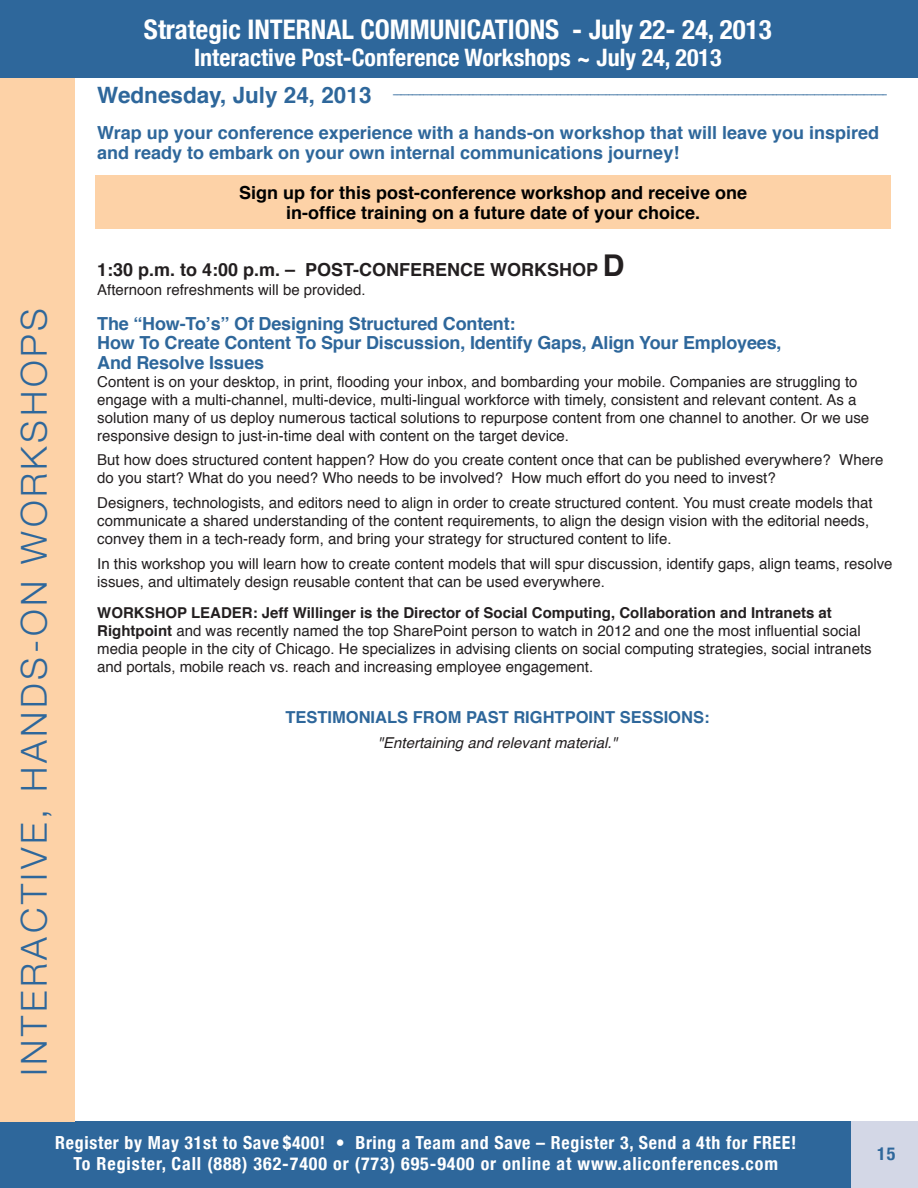
<style>
.page{position:relative;width:918px;height:1188px;background:#fff}
.page>*{position:absolute;margin:0;border:0;box-sizing:border-box;transform-origin:0 0}
.t1{font:300 36px "Helvetica Neue";color:#2e679b}
.t2{font:700 condensed 27px "Helvetica Neue";color:#fff}
.t3{font:700 condensed 24px "Helvetica Neue";color:#fff}
.t4{font:700 22.5px "Helvetica";color:#2e679b}
.t5{font:700 18px/19.5px "Helvetica";color:#2e679b}
.t6{font:700 condensed 18px/21.6px "Helvetica Neue";letter-spacing:.045em;color:#fff;text-align:center}
.t7{font:700 18px/19.5px "Helvetica";color:#000;text-align:center}
.t8{font:700 18px "Helvetica";color:#231f20}
.t9{font:700 condensed 18px "Helvetica Neue";color:#2e679b}
.t10{font:700 16.5px "Helvetica";color:#2e679b}
.t11{font:15px/18px "Helvetica";color:#231f20}
.t12{font:italic 15px "Helvetica";color:#231f20}
.t13{font:700 7.5px "Helvetica";color:#2e679b}
.s1{font-size:30px}
.s2{font-weight:700}
</style>
<div class="page">
<div style="left:0;top:1122px;width:852px;height:66px;background:#2e679b"></div>
<div style="left:852px;top:1122px;width:66px;height:66px;background:#d3d7e6"></div>
<div style="left:0;top:77px;width:74px;height:1045px;background:#fdd2a7"></div>
<div style="left:0;top:0;width:918px;height:78px;background:#2e679b"></div>
<div style="left:95px;top:176px;width:796px;height:53px;background:#fdd2a7"></div>
<h2 class="t2" style="left:144px;top:13px;width:629px">Strategic INTERNAL COMMUNICATIONS - July 22- 24, 2013</h2>
<h3 class="t3" style="left:194px;top:43px;width:529px">Interactive Post-Conference Workshops ~ July 24, 2013</h3>
<h3 class="t4" style="left:97px;top:77px;width:276px">Wednesday, July 24, 2013</h3>
<p class="t13" style="left:393px;top:88px;width:495px">––––––––––––––––––––––––––––––––––––––––––––––––––––––––––––––––––––––––––––––––––––––––––––––––––––––––––––––––––––––––––––––––––</p>
<p class="t5" style="left:97px;top:123px;width:783px">Wrap up your conference experience with a hands-on workshop that will leave you inspired and ready to embark on your own internal communications journey!</p>
<h1 class="t1" style="left:12px;top:1076px;width:767px;rotate:-90deg">INTERACTIVE, HANDS-ON WORKSHOPS</h1>
<p class="t7" style="left:239px;top:184px;width:510px">Sign up for this post-conference workshop and receive one in-office training on a future date of your choice.</p>
<p class="t8" style="left:97px;top:255px;width:529px">1:30 p.m. to 4:00 p.m. – POST-CONFERENCE WORKSHOP <span class="s1">D</span></p>
<p class="t11" style="left:97px;top:281px;width:270px">Afternoon refreshments will be provided.</p>
<p class="t5" style="left:97px;top:314px;width:686px">The “How-To’s” Of Designing Structured Content:<br>How To Create Content To Spur Discussion, Identify Gaps, Align Your Employees,<br>And Resolve Issues</p>
<p class="t11" style="left:97px;top:373px;width:774px">Content is on your desktop, in print, flooding your inbox, and bombarding your mobile. Companies are struggling to engage with a multi-channel, multi-device, multi-lingual workforce with timely, consistent and relevant content. As a solution many of us deploy numerous tactical solutions to repurpose content from one channel to another. Or we use responsive design to just-in-time deal with content on the target device.</p>
<p class="t11" style="left:97px;top:452px;width:788px">But how does structured content happen? How do you create content once that can be published everywhere? Where do you start? What do you need? Who needs to be involved? How much effort do you need to invest?</p>
<p class="t11" style="left:97px;top:494px;width:777px">Designers, technologists, and editors need to align in order to create structured content. You must create models that communicate a shared understanding of the content requirements, to align the design vision with the editorial needs, convey them in a tech-ready form, and bring your strategy for structured content to life.</p>
<p class="t11" style="left:97px;top:555px;width:797px">In this workshop you will learn how to create content models that will spur discussion, identify gaps, align teams, resolve issues, and ultimately design reusable content that can be used everywhere.</p>
<p class="t11" style="left:97px;top:605px;width:776px"><span class="s2">WORKSHOP LEADER: Jeff Willinger is the Director of Social Computing, Collaboration and Intranets at Rightpoint</span> and was recently named the top SharePoint person to watch in 2012 and one the most influential social media people in the city of Chicago. He specializes in advising clients on social computing strategies, social intranets and portals, mobile reach vs. reach and increasing employee engagement.</p>
<p class="t10" style="left:285px;top:704px;width:22px">Testimonials</p>
<p class="t10" style="left:413px;top:704px;width:24px">From</p>
<p class="t10" style="left:466px;top:704px;width:22px">Past</p>
<p class="t10" style="left:513px;top:704px;width:23px">Rightpoint</p>
<p class="t10" style="left:620px;top:704px;width:23px">Sessions</p>
<p class="t10" style="left:704px;top:704px;width:7px">:</p>
<p class="t12" style="left:378px;top:731px;width:241px">"Entertaining and relevant material."</p>
<p class="t6" style="left:55px;top:1131px;width:743px">Register by May 31st to Save $400! • Bring a Team and Save – Register 3, Send a 4th for FREE!<br>To Register, Call (888) 362-7400 or (773) 695-9400 or online at www.aliconferences.com</p>
<p class="t9" style="left:877px;top:1142px;width:20px">15</p>
</div>
